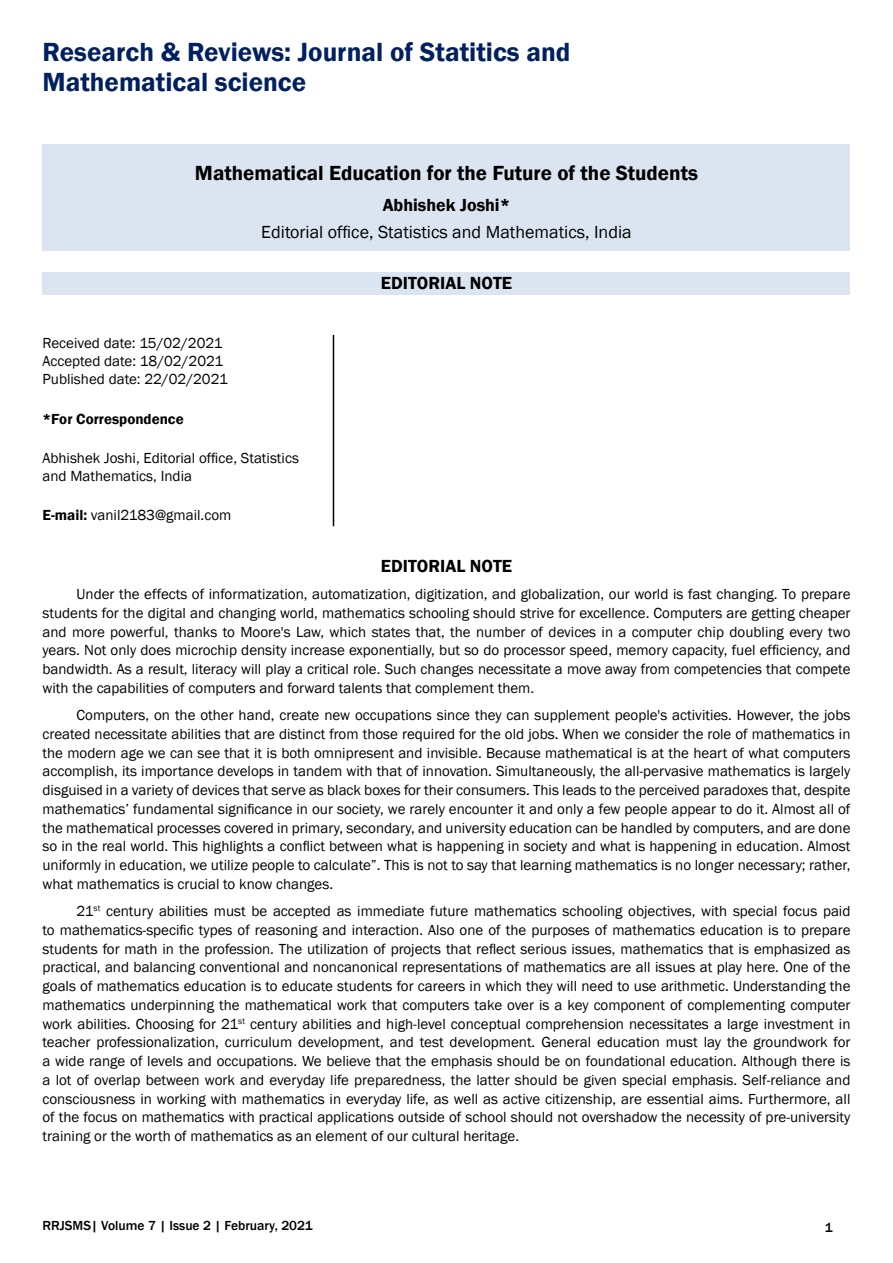
<style>
.page{position:relative;width:893px;height:1263px;background:#fff}
.page>*{position:absolute;margin:0;border:0;box-sizing:border-box;transform-origin:0 0}
.t1{font:600 27px/29.4px "Franklin Gothic";color:#002060}
.t2{font:600 21px "Franklin Gothic";color:#000}
.t3{font:18px "Franklin Gothic";color:#000}
.t4{font:600 18px "Franklin Gothic";color:#000}
.t5{font:15px/18.8px "Franklin Gothic";color:#000;text-align:justify}
.t6{font:600 15px "Franklin Gothic";color:#000}
.t7{font:500 13.5px "Franklin Gothic";color:#000}
.s1{font-weight:600}
</style>
<div class="page">
<div style="left:43px;top:144px;width:807px;height:107px;background:#dbe5f1"></div>
<div style="left:43px;top:272px;width:807px;height:23px;background:#dbe5f1"></div>
<hr style="left:333px;top:335px;width:1px;height:191px;background:#000">
<h1 class="t1" style="left:43px;top:38px;width:529px">Research &amp; Reviews: Journal of Statitics and<br>Mathematical science</h1>
<h2 class="t2" style="left:195px;top:160px;width:505px">Mathematical Education for the Future of the Students</h2>
<p class="t4" style="left:383px;top:194px;width:129px">Abhishek Joshi*</p>
<p class="t3" style="left:261px;top:221px;width:372px">Editorial office, Statistics and Mathematics, India</p>
<p class="t4" style="left:381px;top:272px;width:133px">EDITORIAL NOTE</p>
<p class="t5" style="left:43px;top:335px;width:187px;line-height:18px;text-align:left">Received date: 15/02/2021<br>Accepted date: 18/02/2021<br>Published date: 22/02/2021</p>
<p class="t6" style="left:43px;top:409px;width:143px">*For Correspondence</p>
<p class="t5" style="left:43px;top:449px;width:258px;line-height:18px">Abhishek Joshi, Editorial office, Statistics and Mathematics, India</p>
<p class="t5" style="left:43px;top:506px;width:190px"><span class="s1">E-mail:</span> vanil2183@gmail.com</p>
<p class="t4" style="left:381px;top:555px;width:133px">EDITORIAL NOTE</p>
<p class="t5" style="left:43px;top:585px;width:809px;text-indent:34px">Under the effects of informatization, automatization, digitization, and globalization, our world is fast changing. To prepare students for the digital and changing world, mathematics schooling should strive for excellence. Computers are getting cheaper and more powerful, thanks to Moore's Law, which states that, the number of devices in a computer chip doubling every two years. Not only does microchip density increase exponentially, but so do processor speed, memory capacity, fuel efficiency, and bandwidth. As a result, literacy will play a critical role. Such changes necessitate a move away from competencies that compete with the capabilities of computers and forward talents that complement them.</p>
<p class="t5" style="left:43px;top:706px;width:809px;text-indent:34px">Computers, on the other hand, create new occupations since they can supplement people's activities. However, the jobs created necessitate abilities that are distinct from those required for the old jobs. When we consider the role of mathematics in the modern age we can see that it is both omnipresent and invisible. Because mathematical is at the heart of what computers accomplish, its importance develops in tandem with that of innovation. Simultaneously, the all-pervasive mathematics is largely disguised in a variety of devices that serve as black boxes for their consumers. This leads to the perceived paradoxes that, despite mathematics’ fundamental significance in our society, we rarely encounter it and only a few people appear to do it. Almost all of the mathematical processes covered in primary, secondary, and university education can be handled by computers, and are done so in the real world. This highlights a conflict between what is happening in society and what is happening in education. Almost uniformly in education, we utilize people to calculate”. This is not to say that learning mathematics is no longer necessary; rather, what mathematics is crucial to know changes.</p>
<p class="t5" style="left:43px;top:902px;width:809px;text-indent:34px">21<sup>st</sup> century abilities must be accepted as immediate future mathematics schooling objectives, with special focus paid to mathematics-specific types of reasoning and interaction. Also one of the purposes of mathematics education is to prepare students for math in the profession. The utilization of projects that reflect serious issues, mathematics that is emphasized as practical, and balancing conventional and noncanonical representations of mathematics are all issues at play here. One of the goals of mathematics education is to educate students for careers in which they will need to use arithmetic. Understanding the mathematics underpinning the mathematical work that computers take over is a key component of complementing computer work abilities. Choosing for 21<sup>st</sup> century abilities and high-level conceptual comprehension necessitates a large investment in teacher professionalization, curriculum development, and test development. General education must lay the groundwork for a wide range of levels and occupations. We believe that the emphasis should be on foundational education. Although there is a lot of overlap between work and everyday life preparedness, the latter should be given special emphasis. Self-reliance and consciousness in working with mathematics in everyday life, as well as active citizenship, are essential aims. Furthermore, all of the focus on mathematics with practical applications outside of school should not overshadow the necessity of pre-university training or the worth of mathematics as an element of our cultural heritage.</p>
<p class="t7" style="left:43px;top:1217px;width:272px">RRJSMS| Volume 7 | Issue 2 | February, 2021</p>
<p class="t7" style="left:825px;top:1219px;width:9px">1</p>
</div>
